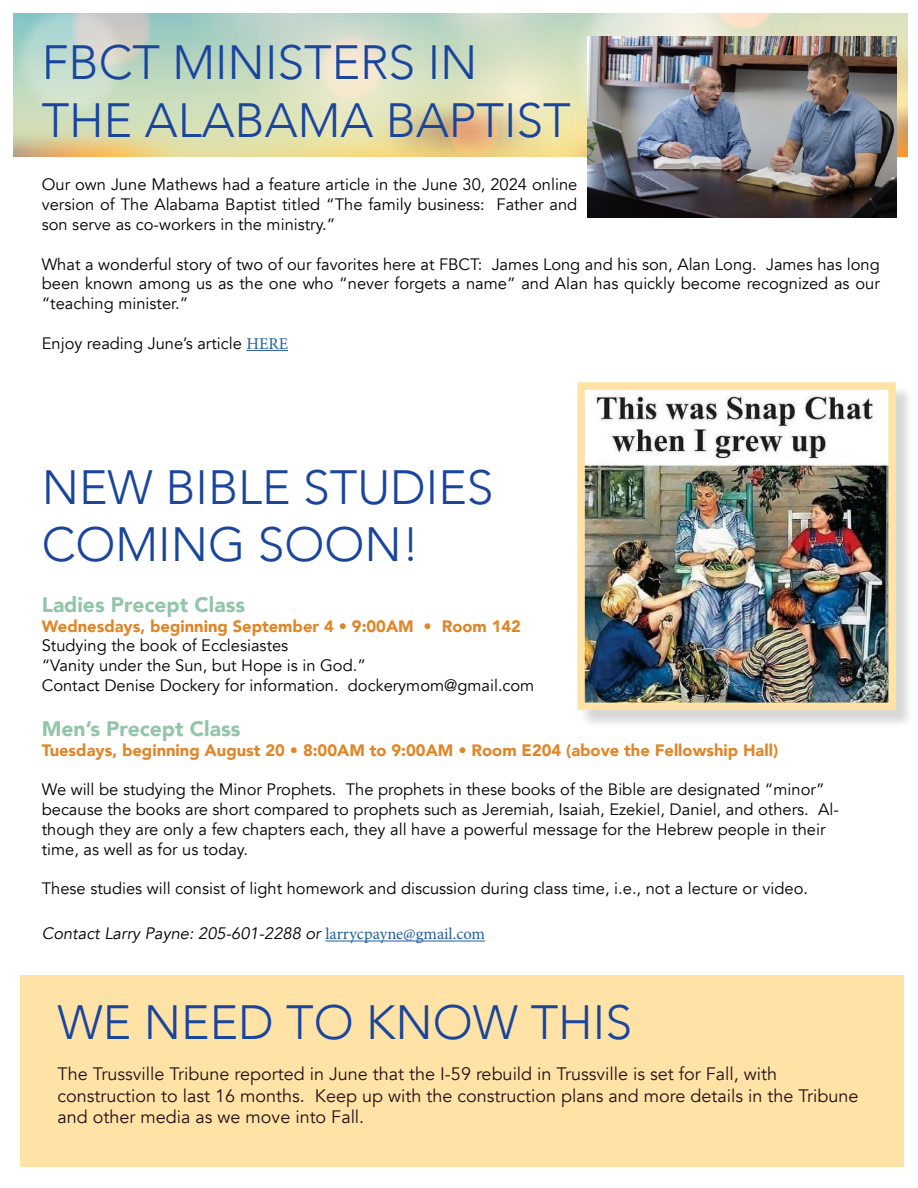
<style>
.page{position:relative;width:918px;height:1188px;background:#fff}
.page>*{position:absolute;margin:0;border:0;box-sizing:border-box;transform-origin:0 0}
.t1{font:300 48px/57.6px "Avenir";color:#19459d}
.t2{font:900 21px "Avenir";color:#92c5a9}
.t3{font:18px/21.6px "Avenir";color:#241116}
.t4{font:16.5px/19.8px "Avenir";color:#000;text-align:justify}
.t5{font:900 16.5px "Avenir";color:#e18527}
.t6{font:italic 16.5px "Avenir";color:#000}
.s1{font-family:"Minion Pro";color:#215e9e}
.s2{font-family:"Minion Pro";font-style:normal;color:#215e9e}
</style>
<div class="page">
<div style="left:20px;top:976px;width:883px;height:191px;background:#ffe3a6"></div>
<svg style="left:14px;top:14px;width:894px;height:142px;background:#d3d2a4"></svg>
<svg style="left:14px;top:14px;width:143px;height:104px;background:#c2d8c8"></svg>
<svg style="left:172px;top:14px;width:733px;height:143px;background:#d7dcb9"></svg>
<hr style="left:246px;top:350px;width:42px;height:1px;background:#215e9e">
<hr style="left:325px;top:941px;width:160px;height:1px;background:#215e9e">
<img style="left:587px;top:37px;width:310px;height:180px">
<div style="left:579px;top:385px;width:336px;height:344px;background:#000;opacity:.16"></div>
<img style="left:586px;top:391px;width:301px;height:310px">
<div style="left:577px;top:382px;width:319px;height:328px;border:8px solid #ffe3a6"></div>
<h1 class="t1" style="left:42px;top:34px;width:531px">FBCT MINISTERS IN<br>THE ALABAMA BAPTIST</h1>
<p class="t4" style="left:42px;top:175px;width:537px">Our own June Mathews had a feature article in the June 30, 2024 online version of The Alabama Baptist titled “The family business: Father and son serve as co-workers in the ministry.”</p>
<p class="t4" style="left:42px;top:254px;width:840px">What a wonderful story of two of our favorites here at FBCT: James Long and his son, Alan Long. James has long been known among us as the one who “never forgets a name” and Alan has quickly become recognized as our “teaching minister.”</p>
<p class="t4" style="left:42px;top:334px;width:248px">Enjoy reading June’s article <span class="s1">HERE</span></p>
<h1 class="t1" style="left:42px;top:458px;width:453px">NEW BIBLE STUDIES<br>COMING SOON!</h1>
<p class="t2" style="left:42px;top:586px;width:205px">Ladies Precept Class</p>
<p class="t5" style="left:42px;top:612px;width:481px">Wednesdays, beginning September 4 • 9:00AM • Room 142</p>
<p class="t4" style="left:42px;top:636px;width:494px;text-align:left">Studying the book of Ecclesiastes<br>“Vanity under the Sun, but Hope is in God.”<br>Contact Denise Dockery for information. dockerymom@gmail.com</p>
<p class="t2" style="left:42px;top:711px;width:200px">Men’s Precept Class</p>
<p class="t5" style="left:42px;top:736px;width:738px">Tuesdays, beginning August 20 • 8:00AM to 9:00AM • Room E204 (above the Fellowship Hall)</p>
<p class="t4" style="left:42px;top:780px;width:799px;text-align:left">We will be studying the Minor Prophets. The prophets in these books of the Bible are designated “minor” because the books are short compared to prophets such as Jeremiah, Isaiah, Ezekiel, Daniel, and others. Al&shy;though they are only a few chapters each, they all have a powerful message for the Hebrew people in their time, as well as for us today.</p>
<p class="t4" style="left:42px;top:879px;width:768px">These studies will consist of light homework and discussion during class time, i.e., not a lecture or video.</p>
<p class="t6" style="left:42px;top:924px;width:445px">Contact Larry Payne: 205-601-2288 or <span class="s2">larrycpayne@gmail.com</span></p>
<h1 class="t1" style="left:58px;top:993px;width:576px">WE NEED TO KNOW THIS</h1>
<p class="t3" style="left:58px;top:1063px;width:802px">The Trussville Tribune reported in June that the I-59 rebuild in Trussville is set for Fall, with construction to last 16 months. Keep up with the construction plans and more details in the Tribune and other media as we move into Fall.</p>
</div>
